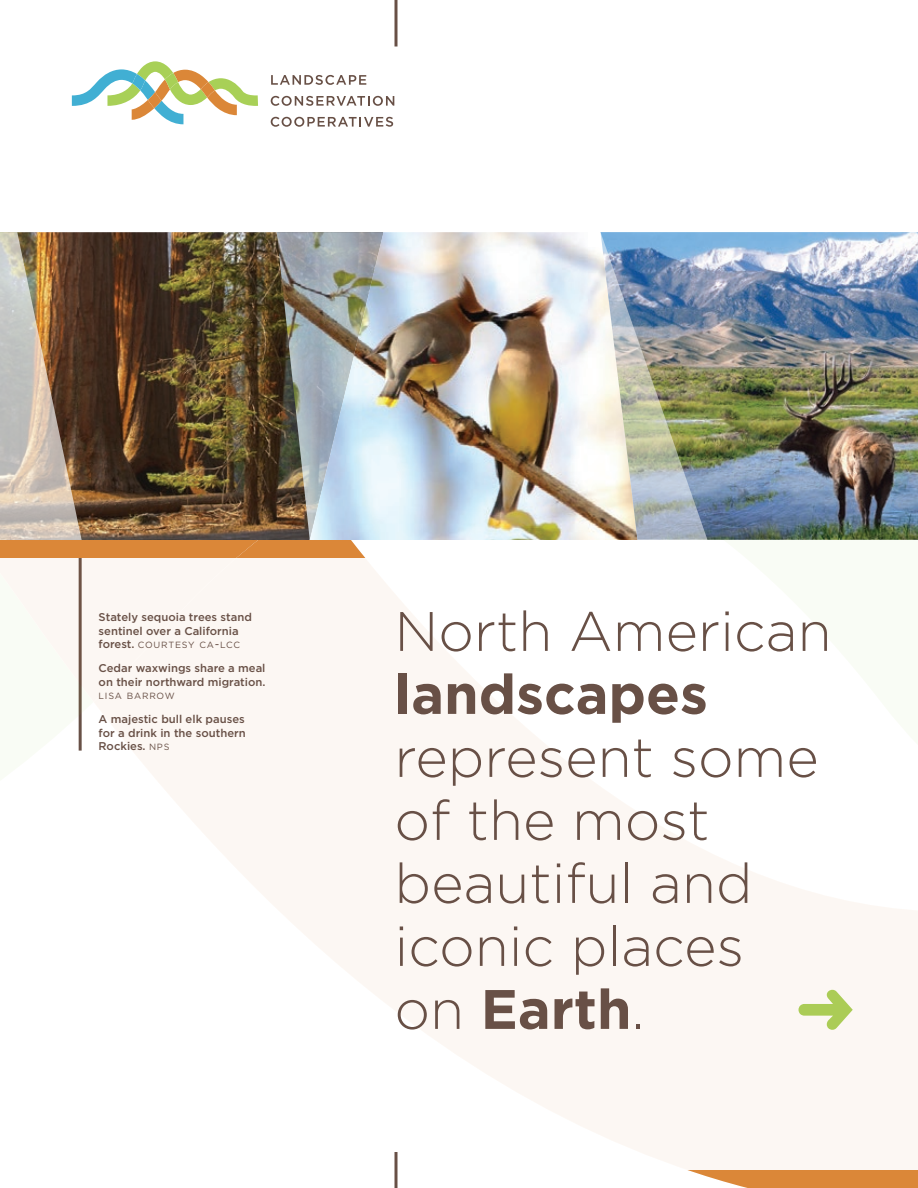
<style>
.page{position:relative;width:918px;height:1188px;background:#fff}
.page>*{position:absolute;margin:0;border:0;box-sizing:border-box;transform-origin:0 0}
.Head_A{font:300 55.5px/63px "Gotham";color:#685046}
.t1{font:500 11.25px/13.5px "Gotham";color:#685046}
.t2{font:9px "Gotham Book SC800";letter-spacing:.085em;color:#685046}
.s1{font-family:"Gotham";font-weight:500;font-size:11.25px}
.s2{font-size:11.25px}
.s3{font-family:"Gotham Book SC800";font-weight:400;font-size:9px}
.s4{font-weight:700}
</style>
<div class="page">
<svg style="left:72px;top:61px;width:186px;height:63px"></svg>
<svg style="left:271px;top:75px;width:95px;height:10px"></svg>
<svg style="left:271px;top:96px;width:123px;height:10px"></svg>
<svg style="left:271px;top:117px;width:122px;height:10px"></svg>
<svg style="left:394px;top:0;width:4px;height:46px"></svg>
<img style="left:398px;top:232px;width:203px;height:308px">
<svg style="left:318px;top:946px;width:600px;height:242px;fill:#fcf7f3"></svg>
<svg style="left:290px;top:598px;width:628px;height:348px"></svg>
<img style="left:601px;top:232px;width:317px;height:308px">
<img style="left:0;top:232px;width:398px;height:689px">
<p class="t1" style="left:99px;top:610px;width:155px">Stately sequoia trees stand sentinel over a California</p>
<p class="t2" style="left:99px;top:640px;width:143px"><span class="s1">forest.</span> COURTESY CA<span class="s2">-</span>LCC</p>
<p class="t1" style="left:99px;top:661px;width:168px">Cedar waxwings share a meal on their northward migration.</p>
<p class="t2" style="left:99px;top:691px;width:78px">LISA BARROW</p>
<p class="t1" style="left:99px;top:712px;width:149px;text-align:justify">A majestic bull elk pauses for a drink in the southern Rockies. <span class="s3">NPS</span></p>
<p class="Head_A" style="left:394px;top:599px;width:439px">North American <span class="s4">landscapes </span>represent some of the most beautiful and iconic places<br>on <span class="s4">Earth</span>.</p>
</div>
